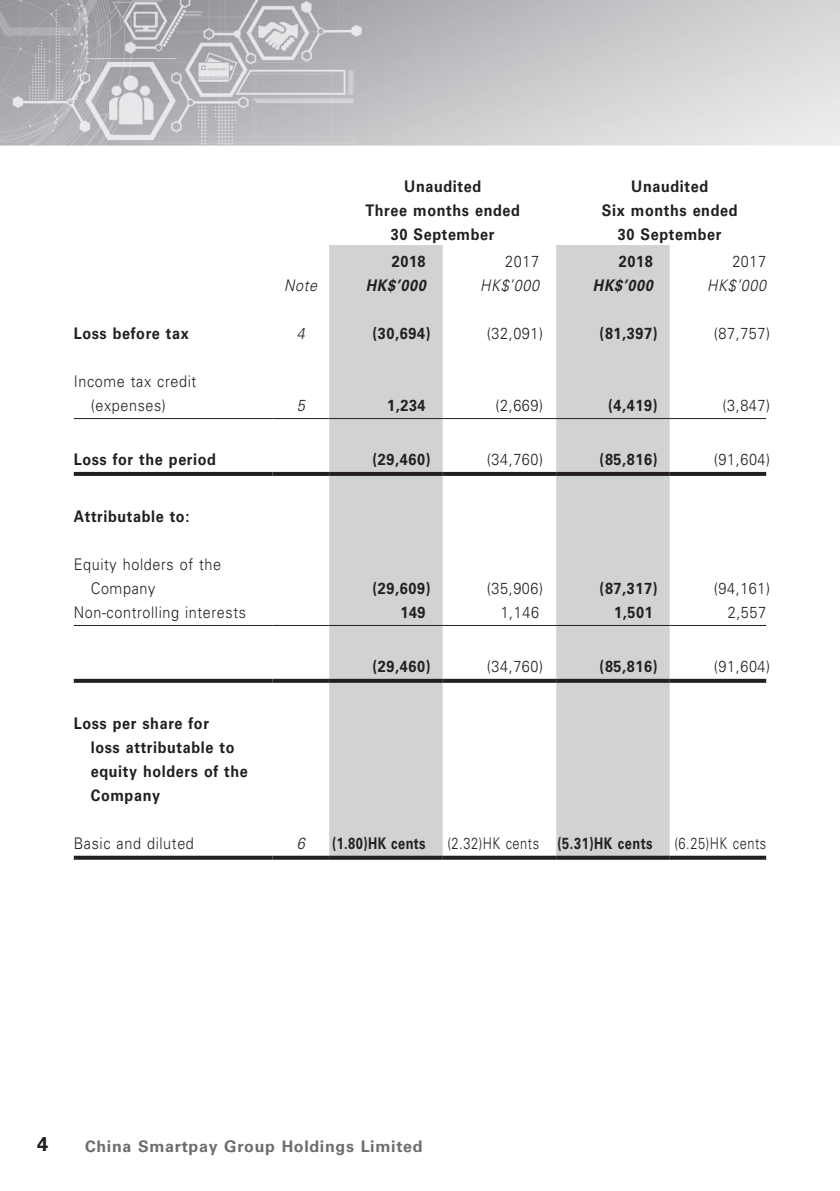
<style>
.page{position:relative;width:840px;height:1191px;background:#fff}
.page>*{position:absolute;margin:0;border:0;box-sizing:border-box;transform-origin:0 0}
.t1{font:700 20px "Univers LT Std";color:#231f20}
.t2{font:700 16px/24px "Univers";letter-spacing:.04em;color:#231f20;text-align:center;scale:.9 1}
.t3{font:300 16px/24px "Univers";letter-spacing:.04em;color:#231f20;scale:.9 1}
.t4{font:300 16px "Univers";letter-spacing:.04em;color:#231f20;scale:.8 1}
.t5{font:700 16px "Univers";letter-spacing:.04em;color:#6c6d70}
.t6{font:italic 300 16px "Univers";letter-spacing:.04em;color:#231f20;scale:.9 1}
.t7{font:italic 700 16px "Univers";letter-spacing:.04em;color:#231f20;scale:.9 1}
.t8{font:700 16px "Univers";letter-spacing:.04em;color:#231f20;scale:.8 1}
.s1{font-weight:700}
</style>
<div class="page">
<img style="left:0;top:0;width:839px;height:860px">
<svg style="left:329px;top:245px;width:340px;height:610px;fill:#d1d2d4"></svg>
<hr style="left:74px;top:418px;width:198px;height:1px;background:#231f20">
<hr style="left:272px;top:418px;width:57px;height:1px;background:#231f20">
<hr style="left:329px;top:418px;width:113px;height:1px;background:#231f20">
<hr style="left:442px;top:418px;width:114px;height:1px;background:#231f20">
<hr style="left:556px;top:418px;width:113px;height:1px;background:#231f20">
<hr style="left:669px;top:418px;width:96px;height:1px;background:#231f20">
<svg style="left:74px;top:472px;width:198px;height:4px"></svg>
<svg style="left:272px;top:472px;width:57px;height:4px"></svg>
<svg style="left:329px;top:472px;width:113px;height:4px"></svg>
<svg style="left:442px;top:472px;width:114px;height:4px"></svg>
<svg style="left:556px;top:472px;width:113px;height:4px"></svg>
<svg style="left:669px;top:472px;width:96px;height:4px"></svg>
<hr style="left:74px;top:625px;width:198px;height:1px;background:#231f20">
<hr style="left:272px;top:625px;width:57px;height:1px;background:#231f20">
<hr style="left:329px;top:625px;width:113px;height:1px;background:#231f20">
<hr style="left:442px;top:625px;width:114px;height:1px;background:#231f20">
<hr style="left:556px;top:625px;width:113px;height:1px;background:#231f20">
<hr style="left:669px;top:625px;width:96px;height:1px;background:#231f20">
<svg style="left:74px;top:679px;width:198px;height:4px"></svg>
<svg style="left:272px;top:679px;width:57px;height:4px"></svg>
<svg style="left:329px;top:679px;width:113px;height:4px"></svg>
<svg style="left:442px;top:679px;width:114px;height:4px"></svg>
<svg style="left:556px;top:679px;width:113px;height:4px"></svg>
<svg style="left:669px;top:679px;width:96px;height:4px"></svg>
<svg style="left:74px;top:855px;width:198px;height:4px"></svg>
<svg style="left:272px;top:855px;width:57px;height:4px"></svg>
<svg style="left:329px;top:855px;width:113px;height:4px"></svg>
<svg style="left:442px;top:855px;width:114px;height:4px"></svg>
<svg style="left:556px;top:855px;width:113px;height:4px"></svg>
<svg style="left:669px;top:855px;width:96px;height:4px"></svg>
<p class="t2" style="left:404px;top:174px;width:87px">Unaudited</p>
<p class="t2" style="left:631px;top:174px;width:87px">Unaudited</p>
<p class="t2" style="left:365px;top:198px;width:173px">Three months ended<br>30 September</p>
<p class="t2" style="left:601px;top:198px;width:152px">Six months ended<br>30 September</p>
<p class="t2" style="left:391px;top:249px;width:39px">2018</p>
<p class="t3" style="left:505px;top:249px;width:39px">2017</p>
<p class="t2" style="left:618px;top:249px;width:39px">2018</p>
<p class="t3" style="left:732px;top:249px;width:39px">2017</p>
<p class="t6" style="left:284px;top:275px;width:38px">Note</p>
<p class="t7" style="left:366px;top:276px;width:68px">HK$’000</p>
<p class="t6" style="left:480px;top:275px;width:67px">HK$’000</p>
<p class="t7" style="left:592px;top:276px;width:68px">HK$’000</p>
<p class="t6" style="left:707px;top:275px;width:67px">HK$’000</p>
<p class="t2" style="left:74px;top:321px;width:129px">Loss before tax</p>
<p class="t6" style="left:296px;top:323px;width:10px">4</p>
<p class="t2" style="left:372px;top:321px;width:66px">(30,694)</p>
<p class="t3" style="left:486px;top:321px;width:64px">(32,091)</p>
<p class="t2" style="left:599px;top:321px;width:66px">(81,397)</p>
<p class="t3" style="left:713px;top:321px;width:64px">(87,757)</p>
<p class="t3" style="left:91px;top:369px;width:119px;text-indent:-17px">Income tax credit (expenses)</p>
<p class="t6" style="left:296px;top:395px;width:10px">5</p>
<p class="t2" style="left:387px;top:393px;width:44px">1,234</p>
<p class="t3" style="left:495px;top:393px;width:54px">(2,669)</p>
<p class="t2" style="left:608px;top:393px;width:56px">(4,419)</p>
<p class="t3" style="left:722px;top:393px;width:54px">(3,847)</p>
<p class="t2" style="left:74px;top:447px;width:159px">Loss for the period</p>
<p class="t2" style="left:372px;top:447px;width:66px">(29,460)</p>
<p class="t3" style="left:486px;top:447px;width:64px">(34,760)</p>
<p class="t2" style="left:599px;top:447px;width:66px">(85,816)</p>
<p class="t3" style="left:713px;top:447px;width:64px">(91,604)</p>
<p class="t2" style="left:74px;top:504px;width:130px">Attributable to:</p>
<p class="t3" style="left:91px;top:552px;width:146px;text-indent:-17px">Equity holders of the<br>Company</p>
<p class="t2" style="left:372px;top:576px;width:66px">(29,609)</p>
<p class="t3" style="left:486px;top:576px;width:64px">(35,906)</p>
<p class="t2" style="left:599px;top:576px;width:66px">(87,317)</p>
<p class="t3" style="left:713px;top:576px;width:64px">(94,161)</p>
<p class="t3" style="left:74px;top:600px;width:193px">Non-controlling interests</p>
<p class="t2" style="left:400px;top:600px;width:30px">149</p>
<p class="t3" style="left:500px;top:600px;width:44px">1,146</p>
<p class="t2" style="left:614px;top:600px;width:44px">1,501</p>
<p class="t3" style="left:727px;top:600px;width:44px">2,557</p>
<p class="t2" style="left:372px;top:654px;width:66px">(29,460)</p>
<p class="t3" style="left:486px;top:654px;width:64px">(34,760)</p>
<p class="t2" style="left:599px;top:654px;width:66px">(85,816)</p>
<p class="t3" style="left:713px;top:654px;width:64px">(91,604)</p>
<p class="t2" style="left:91px;top:711px;width:176px;text-align:left;text-indent:-17px">Loss per share for<br>loss attributable to equity holders of the<br>Company</p>
<p class="t3" style="left:74px;top:831px;width:135px">Basic and diluted</p>
<p class="t6" style="left:296px;top:833px;width:10px">6</p>
<p class="t8" style="left:332px;top:833px;width:118px">(1.80)HK cents</p>
<p class="t4" style="left:447px;top:833px;width:258px">(2.32)HK cents <span class="s1">(5.31)HK cents</span></p>
<p class="t4" style="left:674px;top:833px;width:116px">(6.25)HK cents</p>
<p class="t1" style="left:37px;top:1132px;width:13px">4</p>
<p class="t5" style="left:85px;top:1137px;width:339px">China Smartpay Group Holdings Limited</p>
</div>
